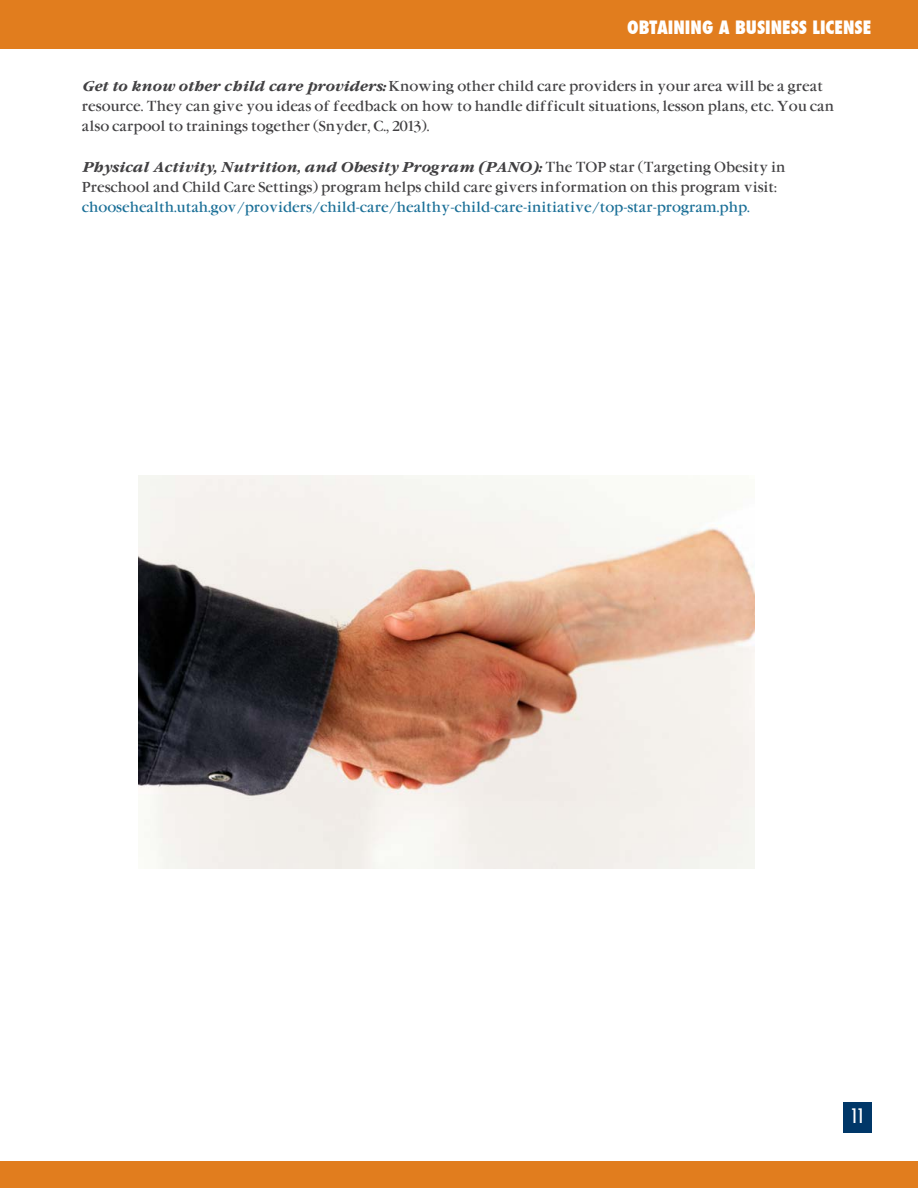
<style>
.page{position:relative;width:918px;height:1188px;background:#fff}
.page>*{position:absolute;margin:0;border:0;box-sizing:border-box;transform-origin:0 0}
.t1{font:500 condensed 19.5px "Futura";color:#fff}
.t2{font:800 condensed 18px "Futura";color:#fff}
.t3{font:13.5px/20.2px "Garamond";color:#414042}
.t4{font:13.5px "Garamond";color:#1a6f97}
.s1{font-weight:700;font-style:italic}
</style>
<div class="page">
<div style="left:843px;top:1102px;width:29px;height:31px;background:#003768"></div>
<div style="left:0;top:0;width:918px;height:49px;background:#e17d1e"></div>
<div style="left:0;top:1161px;width:918px;height:27px;background:#e17d1e"></div>
<img style="left:138px;top:475px;width:617px;height:393px">
<h2 class="t2" style="left:627px;top:15px;width:33px">OBTAINING</h2>
<h2 class="t2" style="left:719px;top:15px;width:152px">A BUSINESS LICENSE</h2>
<p class="t3" style="left:82px;top:76px;width:754px"><span class="s1">Get to know other child care providers:</span> Knowing other child care providers in your area will be a great resource. They can give you ideas of feedback on how to handle difficult situations, lesson plans, etc. You can also carpool to trainings together (Snyder, C., 2013).</p>
<p class="t3" style="left:82px;top:157px;width:705px"><span class="s1">Physical Activity, Nutrition, and Obesity Program (PANO):</span> The TOP star (Targeting Obesity in<br>Preschool and Child Care Settings) program helps child care givers information on this program visit:</p>
<p class="t4" style="left:82px;top:199px;width:669px">choosehealth.utah.gov/providers/child-care/healthy-child-care-initiative/top-star-program.php.</p>
<h1 class="t1" style="left:850px;top:1104px;width:16px">11</h1>
</div>
